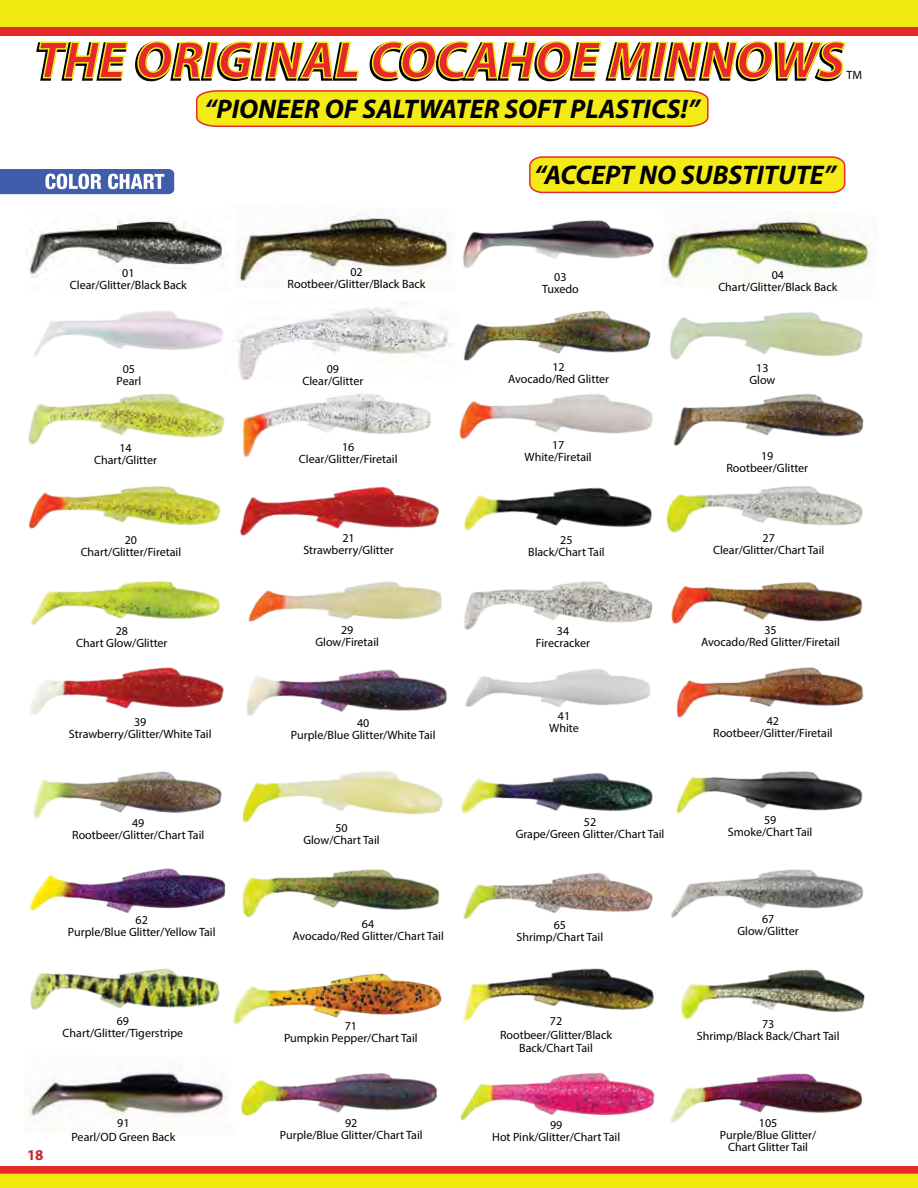
<style>
.page{position:relative;width:918px;height:1188px;background:#fff}
.page>*{position:absolute;margin:0;border:0;box-sizing:border-box;transform-origin:0 0}
.t1{font:italic 700 52.5px "Myriad Pro";color:#e7292b}
.t2{font:italic 700 27px "Myriad Pro";color:#000}
.t3{font:700 15px "Myriad Pro";color:#ce202b}
.t4{font:12px/12px "Myriad Pro";color:#000;text-align:center}
</style>
<div class="page">
<div style="left:0;top:0;width:918px;height:36px;background:#e42a2b"></div>
<div style="left:0;top:1166px;width:918px;height:22px;background:#e42a2b"></div>
<img style="left:847px;top:326px;width:16px;height:28px">
<img style="left:847px;top:408px;width:17px;height:28px">
<img style="left:29px;top:518px;width:190px;height:11px">
<img style="left:240px;top:518px;width:198px;height:18px">
<img style="left:464px;top:518px;width:188px;height:13px">
<img style="left:666px;top:499px;width:197px;height:34px">
<img style="left:31px;top:581px;width:189px;height:44px">
<img style="left:248px;top:581px;width:194px;height:41px">
<img style="left:464px;top:581px;width:189px;height:49px">
<img style="left:671px;top:584px;width:192px;height:40px">
<img style="left:30px;top:667px;width:194px;height:48px">
<img style="left:246px;top:669px;width:201px;height:47px">
<img style="left:465px;top:669px;width:186px;height:38px">
<img style="left:676px;top:672px;width:188px;height:46px">
<img style="left:33px;top:771px;width:189px;height:48px">
<img style="left:242px;top:771px;width:201px;height:52px">
<img style="left:461px;top:772px;width:192px;height:42px">
<img style="left:676px;top:772px;width:187px;height:42px">
<img style="left:242px;top:869px;width:198px;height:49px">
<img style="left:463px;top:873px;width:190px;height:47px">
<img style="left:671px;top:871px;width:192px;height:47px">
<img style="left:30px;top:968px;width:189px;height:42px">
<img style="left:463px;top:968px;width:191px;height:53px">
<img style="left:681px;top:971px;width:184px;height:49px">
<img style="left:241px;top:1073px;width:197px;height:43px">
<img style="left:460px;top:1072px;width:195px;height:49px">
<img style="left:670px;top:1073px;width:193px;height:50px">
<img style="left:219px;top:973px;width:223px;height:52px">
<img style="left:847px;top:238px;width:23px;height:33px">
<img style="left:24px;top:1071px;width:202px;height:46px">
<svg style="left:773px;top:518px;width:52px;height:453px"></svg>
<div style="left:0;top:0;width:918px;height:27px;background:#f3ea11"></div>
<div style="left:0;top:1174px;width:918px;height:14px;background:#f3ea11"></div>
<img style="left:29px;top:868px;width:197px;height:45px">
<img style="left:0;top:41px;width:847px;height:477px">
<h1 class="t1" style="left:36px;top:26px;width:810px">THE ORIGINAL COCAHOE MINNOWS</h1>
<p class="t4" style="left:846px;top:69px;width:17px">TM</p>
<h2 class="t2" style="left:204px;top:91px;width:497px">“PIONEER OF SALTWATER SOFT PLASTICS!”</h2>
<h2 class="t2" style="left:534px;top:157px;width:303px">“ACCEPT NO SUBSTITUTE”</h2>
<p class="t4" style="left:288px;top:266px;width:139px">02<br>Rootbeer/Glitter/Black Back</p>
<p class="t4" style="left:70px;top:267px;width:118px">01<br>Clear/Glitter/Black Back</p>
<p class="t4" style="left:718px;top:269px;width:121px">04<br>Chart/Glitter/Black Back</p>
<p class="t4" style="left:542px;top:270px;width:38px">03<br>Tuxedo</p>
<p class="t4" style="left:117px;top:363px;width:26px">05<br>Pearl</p>
<p class="t4" style="left:508px;top:360px;width:103px">12<br>Avocado/Red Glitter</p>
<p class="t4" style="left:303px;top:363px;width:62px">09<br>Clear/Glitter</p>
<p class="t4" style="left:749px;top:362px;width:27px">13<br>Glow</p>
<p class="t4" style="left:525px;top:439px;width:69px">17<br>White/Firetail</p>
<p class="t4" style="left:299px;top:441px;width:100px">16<br>Clear/Glitter/Firetail</p>
<p class="t4" style="left:94px;top:442px;width:64px">14<br>Chart/Glitter</p>
<p class="t4" style="left:726px;top:449px;width:83px">19<br>Rootbeer/Glitter</p>
<p class="t4" style="left:81px;top:533px;width:102px">20<br>Chart/Glitter/Firetail</p>
<p class="t4" style="left:303px;top:531px;width:92px">21<br>Strawberry/Glitter</p>
<p class="t4" style="left:713px;top:531px;width:113px">27<br>Clear/Glitter/Chart Tail</p>
<p class="t4" style="left:528px;top:533px;width:78px">25<br>Black/Chart Tail</p>
<p class="t4" style="left:76px;top:625px;width:93px">28<br>Chart Glow/Glitter</p>
<p class="t4" style="left:315px;top:623px;width:65px">29<br>Glow/Firetail</p>
<p class="t4" style="left:701px;top:624px;width:140px">35<br>Avocado/Red Glitter/Firetail</p>
<p class="t4" style="left:536px;top:625px;width:56px">34<br>Firecracker</p>
<p class="t4" style="left:549px;top:710px;width:31px">41<br>White</p>
<p class="t4" style="left:69px;top:716px;width:144px">39<br>Strawberry/Glitter/White Tail</p>
<p class="t4" style="left:713px;top:715px;width:121px">42<br>Rootbeer/Glitter/Firetail</p>
<p class="t4" style="left:291px;top:717px;width:146px">40<br>Purple/Blue Glitter/White Tail</p>
<p class="t4" style="left:72px;top:817px;width:134px">49<br>Rootbeer/Glitter/Chart Tail</p>
<p class="t4" style="left:516px;top:816px;width:150px">52<br>Grape/Green Glitter/Chart Tail</p>
<p class="t4" style="left:728px;top:814px;width:86px">59<br>Smoke/Chart Tail</p>
<p class="t4" style="left:303px;top:821px;width:78px">50<br>Glow/Chart Tail</p>
<p class="t4" style="left:68px;top:914px;width:149px">62<br>Purple/Blue Glitter/Yellow Tail</p>
<p class="t4" style="left:738px;top:912px;width:63px">67<br>Glow/Glitter</p>
<p class="t4" style="left:292px;top:918px;width:153px">64<br>Avocado/Red Glitter/Chart Tail</p>
<p class="t4" style="left:517px;top:919px;width:88px">65<br>Shrimp/Chart Tail</p>
<p class="t4" style="left:500px;top:1014px;width:114px;line-height:13.5px">72<br>Rootbeer/Glitter/Black<br>Back/Chart Tail</p>
<p class="t4" style="left:63px;top:1015px;width:122px">69<br>Chart/Glitter/Tigerstripe</p>
<p class="t4" style="left:697px;top:1018px;width:144px">73<br>Shrimp/Black Back/Chart Tail</p>
<p class="t4" style="left:284px;top:1020px;width:135px">71<br>Pumpkin Pepper/Chart Tail</p>
<p class="t3" style="left:27px;top:1146px;width:18px">18</p>
<p class="t4" style="left:72px;top:1115px;width:105px;line-height:14.4px">91<br>Pearl/OD Green Back</p>
<p class="t4" style="left:280px;top:1117px;width:144px">92<br>Purple/Blue Glitter/Chart Tail</p>
<p class="t4" style="left:720px;top:1117px;width:98px">105<br>Purple/Blue Glitter/<br>Chart Glitter Tail</p>
<p class="t4" style="left:492px;top:1119px;width:129px">99<br>Hot Pink/Glitter/Chart Tail</p>
</div>
